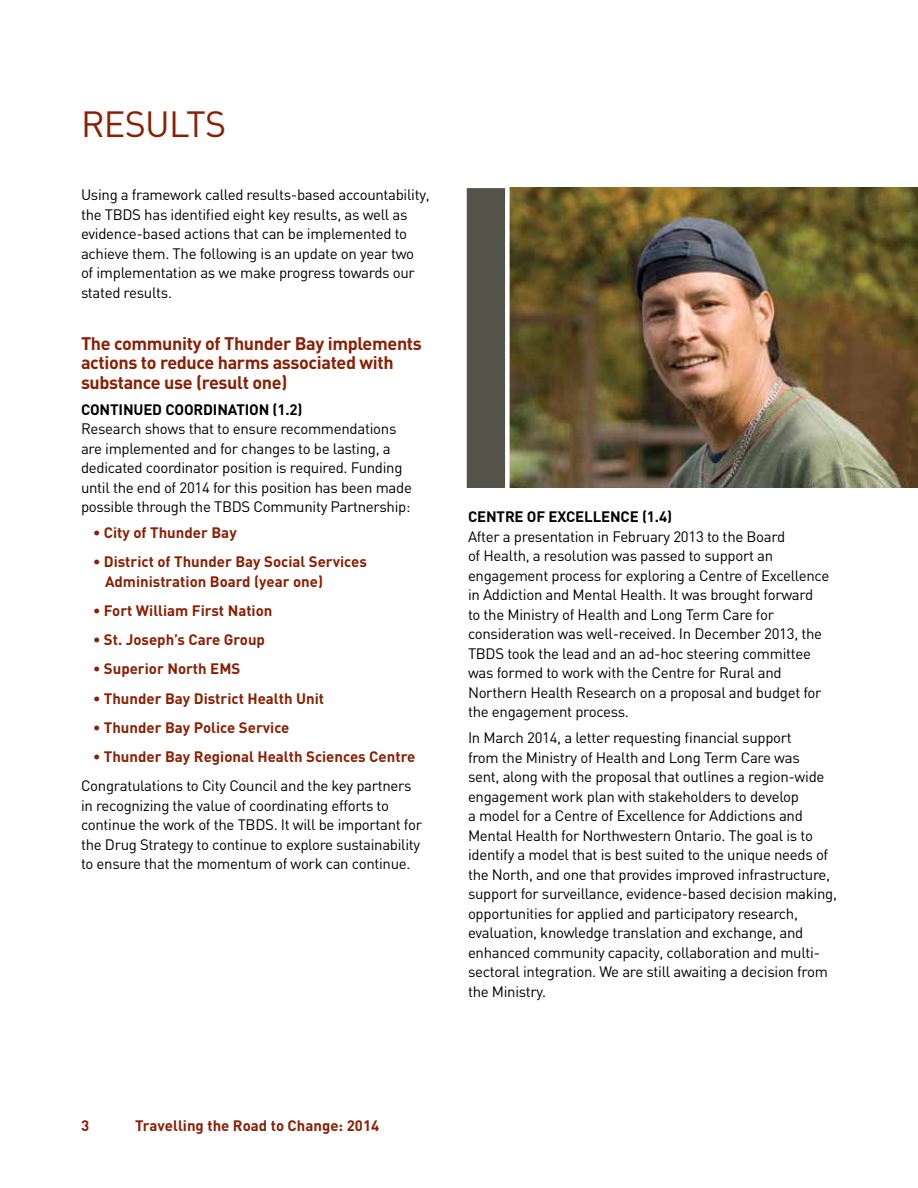
<style>
.page{position:relative;width:918px;height:1188px;background:#fff}
.page>*{position:absolute;margin:0;border:0;box-sizing:border-box;transform-origin:0 0}
.t1{font:36px "DIN";color:#8a1f03}
.t2{font:700 18px/19.5px "DIN";letter-spacing:-.02em;color:#8a1f03}
.t3{font:15px/19.5px "DIN";letter-spacing:-.02em;color:#000}
.t4{font:700 15px/19.5px "DIN";color:#8a1f03}
.t5{font:700 15px "DIN";letter-spacing:-.01em;color:#000}
</style>
<div class="page">
<img style="left:510px;top:188px;width:408px;height:299px">
<div style="left:462px;top:184px;width:48px;height:308px;background:#54534a;border:4px solid #fff"></div>
<h1 class="t1" style="left:81px;top:102px;width:147px">RESULTS</h1>
<p class="t3" style="left:81px;top:185px;width:350px">Using a framework called results-based accountability, the TBDS has identified eight key results, as well as evidence-based actions that can be implemented to achieve them. The following is an update on year two of implementation as we make progress towards our stated results.</p>
<p class="t2" style="left:81px;top:333px;width:342px">The community of Thunder Bay implements actions to reduce harms associated with substance use (result one)</p>
<p class="t5" style="left:81px;top:399px;width:147px">Continued Coordinat</p>
<p class="t5" style="left:245px;top:399px;width:59px">ion (1.2)</p>
<p class="t3" style="left:81px;top:419px;width:333px">Research shows that to ensure recommendations are implemented and for changes to be lasting, a dedicated coordinator position is required. Funding until the end of 2014 for this position has been made possible through the TBDS Community Partnership:</p>
<p class="t4" style="left:93px;top:522px;width:145px">• City of Thunder Bay</p>
<p class="t4" style="left:105px;top:551px;width:263px;text-indent:-12px">• District of Thunder Bay Social Services<br>Administration Board (year one)</p>
<p class="t4" style="left:93px;top:600px;width:181px">• Fort William First Nation</p>
<p class="t4" style="left:93px;top:629px;width:174px">• St. Joseph’s Care Group</p>
<p class="t4" style="left:93px;top:659px;width:149px">• Superior North EMS</p>
<p class="t4" style="left:93px;top:688px;width:233px">• Thunder Bay District Health Unit</p>
<p class="t4" style="left:93px;top:717px;width:198px">• Thunder Bay Police Service</p>
<p class="t4" style="left:93px;top:746px;width:324px">• Thunder Bay Regional Health Sciences Centre</p>
<p class="t3" style="left:81px;top:776px;width:343px">Congratulations to City Council and the key partners in recognizing the value of coordinating efforts to continue the work of the TBDS. It will be important for the D rug Strategy to continue to explore sustainability to ensure that the momentum of work can continue.</p>
<p class="t5" style="left:468px;top:507px;width:18px">Centre</p>
<p class="t5" style="left:527px;top:507px;width:83px">of Excellence</p>
<p class="t5" style="left:642px;top:507px;width:32px">(1.4)</p>
<p class="t3" style="left:468px;top:526px;width:363px">After a presentation in February 2013 to the Board<br>of H ealth, a resolution was passed to support an engagement process for exploring a Centre of Excellence in Addiction and Mental Health. It was brought forward to the Ministry of Health and Long Term Care for consideration was well-received. I n December 2013, the TBDS took the lead and an ad-hoc steering committee was formed to work with the Centre for Rural and Northern Health Research on a proposal and budget for the engagement process.</p>
<p class="t3" style="left:468px;top:728px;width:370px">I n March 2014, a letter requesting financial support<br>from the Ministry of Health and Long Term Care was<br>sent, along with the proposal that outlines a region-wide engagement work plan with stakeholders to develop<br>a model for a Centre of Excellence for Addictions and Mental H ealth for N orthwestern Ontario. The goal is to identify a model that is best suited to the unique needs of the North, and one that provides improved infrastructure, support for surveillance, evidence-based decision making, opportunities for applied and participatory research, evaluation, knowledge translation and exchange, and enhanced community capacity, collaboration and multi&shy;sectoral integration. We are still awaiting a decision from the Ministry.</p>
<p class="t4" style="left:81px;top:1116px;width:10px">3</p>
<p class="t4" style="left:135px;top:1116px;width:246px">Travelling the Road to Change: 2014</p>
</div>
